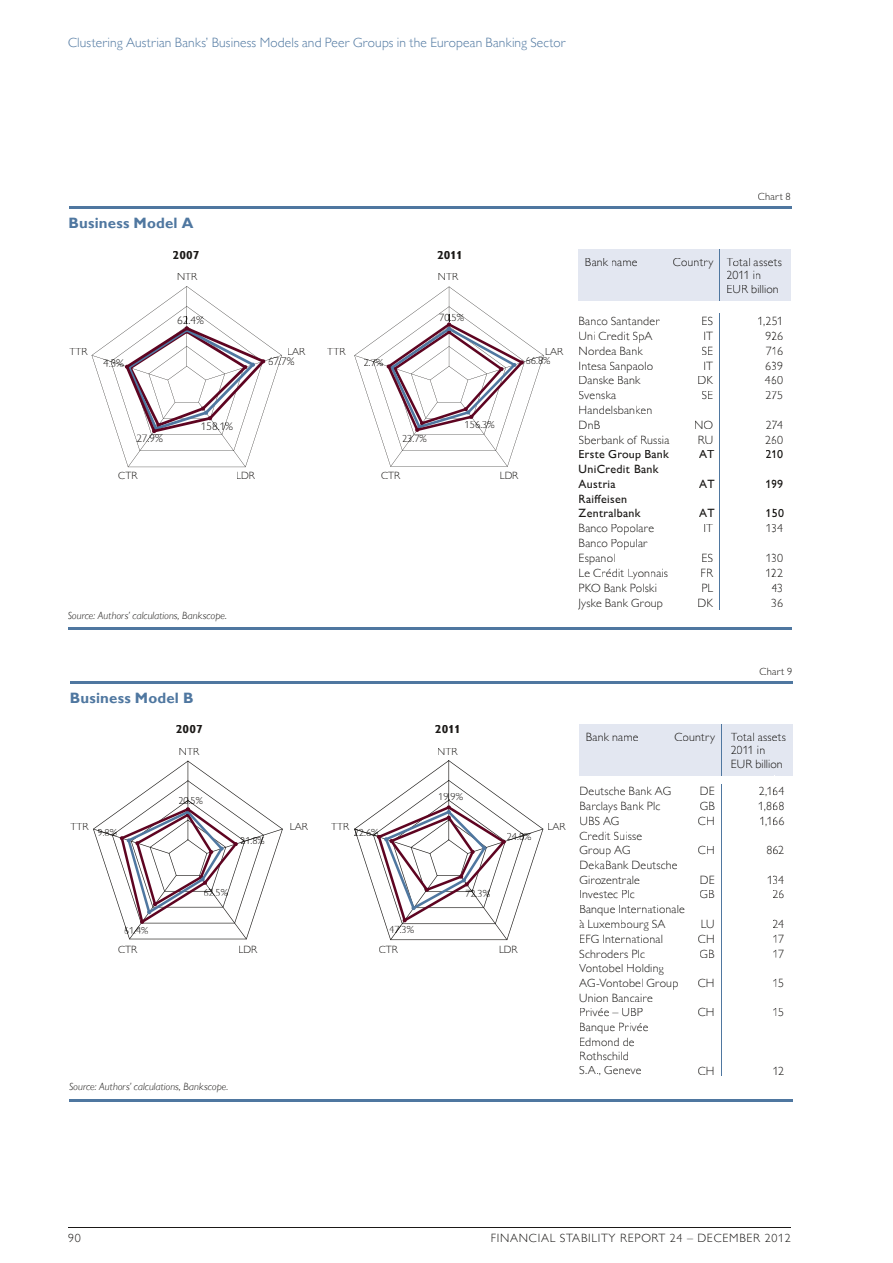
<style>
.page{position:relative;width:893px;height:1263px;background:#fff}
.page>*{position:absolute;margin:0;border:0;box-sizing:border-box;transform-origin:0 0}
.t1{font:700 15px "Gill Sans MT Pro";letter-spacing:.01em;color:#4f77a0}
.t2{font:300 13.5px "Gill Sans MT Pro";letter-spacing:.01em;color:#4f77a0}
.t3{font:300 12px/14.4px "Gill Sans MT Pro";letter-spacing:.015em;color:#1b1917}
.t4{font:300 12px/12.8px "Gill Sans MT Pro";letter-spacing:.015em;color:#181614}
.t5{font:500 12px/14.4px "Gill Sans MT Pro";letter-spacing:.025em;color:#1b1917}
.t6{font:300 12px "Gill Sans MT Pro";letter-spacing:.06em;color:#1b1917}
.t7{font:700 12px "Gill Sans MT Pro";color:#1b1917}
.t8{font:300 11.25px "Gill Sans MT Pro";color:#1b1917}
.t9{font:300 10.5px "Gill Sans MT Pro";color:#1b1917}
.t10{font:italic 300 10.5px "Gill Sans MT Pro";letter-spacing:.01em;color:#1b1917}
.t11{font:300 10.2px "Gill Sans MT Pro";color:#1b1917}
</style>
<div class="page">
<hr style="left:68px;top:1227px;width:723px;height:1px;background:#1b1917">
<hr style="left:70px;top:681px;width:723px;height:3px;background:#4f77a0">
<hr style="left:69px;top:1099px;width:724px;height:2px;background:#4f77a0">
<div style="left:579px;top:724px;width:213px;height:51px;background:#e3e7f1"></div>
<svg style="left:721px;top:784px;width:1px;height:163px"></svg>
<hr style="left:721px;top:947px;width:1px;height:129px;background:#4f77a0">
<hr style="left:721px;top:724px;width:1px;height:51px;background:#4f77a0">
<svg style="left:93px;top:761px;width:190px;height:178px"></svg>
<svg style="left:354px;top:760px;width:189px;height:180px"></svg>
<hr style="left:69px;top:207px;width:722px;height:2px;background:#4f77a0">
<hr style="left:68px;top:628px;width:723px;height:2px;background:#4f77a0">
<div style="left:579px;top:250px;width:212px;height:51px;background:#e3e7f1"></div>
<svg style="left:719px;top:313px;width:1px;height:253px"></svg>
<hr style="left:719px;top:566px;width:1px;height:43px;background:#4f77a0">
<hr style="left:720px;top:250px;width:1px;height:51px;background:#4f77a0">
<svg style="left:92px;top:286px;width:190px;height:181px"></svg>
<svg style="left:354px;top:287px;width:190px;height:180px"></svg>
<p class="t2" style="left:68px;top:35px;width:499px">Clustering Austrian Banks’ Business Models and Peer Groups in the European Banking Sector</p>
<p class="t9" style="left:758px;top:190px;width:34px">Chart 8</p>
<p class="t1" style="left:69px;top:214px;width:126px">Business Model A</p>
<p class="t9" style="left:69px;top:346px;width:20px">TTR</p>
<p class="t8" style="left:103px;top:356px;width:23px">4.3%</p>
<p class="t7" style="left:173px;top:248px;width:28px">2007</p>
<p class="t9" style="left:177px;top:271px;width:22px">NTR</p>
<p class="t8" style="left:177px;top:313px;width:28px">62.4%</p>
<p class="t9" style="left:287px;top:346px;width:20px">LAR</p>
<p class="t8" style="left:268px;top:354px;width:28px">67.7%</p>
<p class="t8" style="left:136px;top:432px;width:28px">27.9%</p>
<p class="t8" style="left:201px;top:419px;width:34px">158.1%</p>
<p class="t9" style="left:118px;top:469px;width:21px">CTR</p>
<p class="t9" style="left:236px;top:469px;width:20px">LDR</p>
<p class="t7" style="left:437px;top:248px;width:27px">2011</p>
<p class="t9" style="left:438px;top:271px;width:22px">NTR</p>
<p class="t9" style="left:439px;top:311px;width:26px">70.5%</p>
<p class="t9" style="left:327px;top:346px;width:20px">TTR</p>
<p class="t9" style="left:545px;top:346px;width:20px">LAR</p>
<p class="t9" style="left:526px;top:354px;width:26px">66.8%</p>
<p class="t9" style="left:364px;top:356px;width:21px">2.7%</p>
<p class="t9" style="left:402px;top:432px;width:26px">23.7%</p>
<p class="t9" style="left:465px;top:418px;width:32px">156.3%</p>
<p class="t9" style="left:381px;top:469px;width:21px">CTR</p>
<p class="t9" style="left:500px;top:469px;width:20px">LDR</p>
<p class="t4" style="left:585px;top:256px;width:54px">Bank name</p>
<p class="t4" style="left:727px;top:256px;width:57px;text-indent:-54px">Country Total assets<br>2011 in</p>
<p class="t4" style="left:727px;top:283px;width:53px">EUR billion</p>
<p class="t3" style="left:579px;top:313px;width:83px">Banco Santander</p>
<p class="t3" style="left:701px;top:313px;width:13px">ES</p>
<p class="t3" style="left:757px;top:313px;width:27px">1,251</p>
<p class="t3" style="left:579px;top:328px;width:75px">Uni Credit SpA</p>
<p class="t3" style="left:704px;top:328px;width:11px">IT</p>
<p class="t3" style="left:765px;top:328px;width:19px">926</p>
<p class="t3" style="left:579px;top:343px;width:66px">Nordea Bank</p>
<p class="t3" style="left:701px;top:343px;width:13px">SE</p>
<p class="t3" style="left:766px;top:343px;width:19px">716</p>
<p class="t3" style="left:579px;top:358px;width:76px">Intesa Sanpaolo</p>
<p class="t3" style="left:704px;top:358px;width:11px">IT</p>
<p class="t3" style="left:765px;top:358px;width:19px">639</p>
<p class="t3" style="left:579px;top:373px;width:63px">Danske Bank</p>
<p class="t3" style="left:697px;top:373px;width:17px">DK</p>
<p class="t3" style="left:765px;top:373px;width:20px">460</p>
<p class="t3" style="left:579px;top:388px;width:75px">Svenska<br>Handelsbanken</p>
<p class="t3" style="left:701px;top:388px;width:13px">SE</p>
<p class="t3" style="left:765px;top:388px;width:19px">275</p>
<p class="t3" style="left:579px;top:417px;width:23px">DnB</p>
<p class="t3" style="left:694px;top:417px;width:21px">NO</p>
<p class="t3" style="left:766px;top:417px;width:19px">274</p>
<p class="t3" style="left:579px;top:432px;width:92px">Sberbank of Russia</p>
<p class="t3" style="left:698px;top:432px;width:17px">RU</p>
<p class="t3" style="left:765px;top:432px;width:20px">260</p>
<p class="t5" style="left:579px;top:447px;width:92px">Erste Group Bank</p>
<p class="t5" style="left:699px;top:447px;width:17px">AT</p>
<p class="t5" style="left:766px;top:447px;width:19px">210</p>
<p class="t5" style="left:579px;top:462px;width:81px">UniCredit Bank<br>Austria</p>
<p class="t5" style="left:699px;top:476px;width:17px">AT</p>
<p class="t5" style="left:765px;top:476px;width:19px">199</p>
<p class="t5" style="left:579px;top:491px;width:64px">Raiffeisen<br>Zentralbank</p>
<p class="t5" style="left:699px;top:506px;width:17px">AT</p>
<p class="t5" style="left:766px;top:506px;width:20px">150</p>
<p class="t3" style="left:579px;top:521px;width:77px">Banco Popolare</p>
<p class="t3" style="left:704px;top:521px;width:11px">IT</p>
<p class="t3" style="left:766px;top:521px;width:19px">134</p>
<p class="t3" style="left:579px;top:536px;width:71px">Banco Popular<br>Espanol</p>
<p class="t3" style="left:701px;top:550px;width:13px">ES</p>
<p class="t3" style="left:766px;top:550px;width:19px">130</p>
<p class="t10" style="left:68px;top:609px;width:161px">Source: Authors’ calculations, Bankscope.</p>
<p class="t3" style="left:579px;top:565px;width:91px">Le Crédit Lyonnais</p>
<p class="t3" style="left:701px;top:565px;width:14px">FR</p>
<p class="t3" style="left:765px;top:565px;width:19px">122</p>
<p class="t3" style="left:579px;top:580px;width:80px">PKO Bank Polski</p>
<p class="t3" style="left:701px;top:580px;width:13px">PL</p>
<p class="t3" style="left:771px;top:580px;width:13px">43</p>
<p class="t3" style="left:579px;top:595px;width:86px">Jyske Bank Group</p>
<p class="t3" style="left:697px;top:595px;width:17px">DK</p>
<p class="t3" style="left:771px;top:595px;width:13px">36</p>
<p class="t1" style="left:70px;top:688px;width:125px">Business Model B</p>
<p class="t7" style="left:176px;top:722px;width:28px">2007</p>
<p class="t7" style="left:435px;top:722px;width:27px">2011</p>
<p class="t9" style="left:179px;top:745px;width:22px">NTR</p>
<p class="t9" style="left:437px;top:745px;width:22px">NTR</p>
<p class="t9" style="left:70px;top:820px;width:20px">TTR</p>
<p class="t11" style="left:98px;top:826px;width:21px">9.8%</p>
<p class="t11" style="left:178px;top:794px;width:26px">20.5%</p>
<p class="t11" style="left:240px;top:834px;width:26px">21.8%</p>
<p class="t11" style="left:124px;top:924px;width:26px">61.4%</p>
<p class="t11" style="left:203px;top:886px;width:26px">62.5%</p>
<p class="t9" style="left:118px;top:943px;width:21px">CTR</p>
<p class="t9" style="left:238px;top:943px;width:20px">LDR</p>
<p class="t9" style="left:290px;top:820px;width:20px">LAR</p>
<p class="t9" style="left:438px;top:790px;width:26px">19.9%</p>
<p class="t9" style="left:331px;top:820px;width:20px">TTR</p>
<p class="t9" style="left:547px;top:820px;width:20px">LAR</p>
<p class="t9" style="left:354px;top:826px;width:26px">22.6%</p>
<p class="t9" style="left:507px;top:830px;width:26px">24.8%</p>
<p class="t9" style="left:389px;top:923px;width:26px">47.3%</p>
<p class="t9" style="left:465px;top:887px;width:26px">72.3%</p>
<p class="t9" style="left:379px;top:943px;width:21px">CTR</p>
<p class="t9" style="left:499px;top:943px;width:20px">LDR</p>
<p class="t10" style="left:69px;top:1080px;width:161px">Source: Authors’ calculations, Bankscope.</p>
<p class="t9" style="left:759px;top:665px;width:34px">Chart 9</p>
<p class="t4" style="left:586px;top:730px;width:54px">Bank name</p>
<p class="t4" style="left:674px;top:730px;width:42px">Country</p>
<p class="t4" style="left:731px;top:730px;width:57px">Total assets<br>2011 in</p>
<p class="t4" style="left:731px;top:757px;width:54px">EUR billion</p>
<p class="t3" style="left:579px;top:784px;width:93px">Deutsche Bank AG</p>
<p class="t3" style="left:700px;top:784px;width:16px">DE</p>
<p class="t3" style="left:759px;top:784px;width:27px">2,164</p>
<p class="t3" style="left:579px;top:798px;width:82px">Barclays Bank Plc</p>
<p class="t3" style="left:700px;top:798px;width:17px">GB</p>
<p class="t3" style="left:758px;top:798px;width:28px">1,868</p>
<p class="t3" style="left:579px;top:813px;width:41px">UBS AG</p>
<p class="t3" style="left:698px;top:813px;width:18px">CH</p>
<p class="t3" style="left:760px;top:813px;width:26px">1,166</p>
<p class="t3" style="left:579px;top:828px;width:64px">Credit Suisse<br>Group AG</p>
<p class="t3" style="left:698px;top:843px;width:18px">CH</p>
<p class="t3" style="left:766px;top:843px;width:19px">862</p>
<p class="t3" style="left:579px;top:858px;width:100px">DekaBank Deutsche<br>Girozentrale</p>
<p class="t3" style="left:700px;top:872px;width:16px">DE</p>
<p class="t3" style="left:767px;top:872px;width:19px">134</p>
<p class="t3" style="left:579px;top:887px;width:57px">Investec Plc</p>
<p class="t3" style="left:700px;top:887px;width:17px">GB</p>
<p class="t3" style="left:772px;top:887px;width:13px">26</p>
<p class="t3" style="left:579px;top:902px;width:107px">Banque Internationale à Luxembourg SA</p>
<p class="t3" style="left:701px;top:916px;width:15px">LU</p>
<p class="t3" style="left:773px;top:916px;width:13px">24</p>
<p class="t3" style="left:579px;top:931px;width:85px">EFG International</p>
<p class="t3" style="left:698px;top:931px;width:18px">CH</p>
<p class="t3" style="left:773px;top:931px;width:13px">17</p>
<p class="t3" style="left:579px;top:946px;width:67px">Schroders Plc</p>
<p class="t3" style="left:700px;top:946px;width:17px">GB</p>
<p class="t3" style="left:773px;top:946px;width:13px">17</p>
<p class="t3" style="left:579px;top:961px;width:101px">Vontobel Holding<br>AG-Vontobel Group</p>
<p class="t3" style="left:698px;top:975px;width:18px">CH</p>
<p class="t3" style="left:773px;top:975px;width:13px">15</p>
<p class="t3" style="left:579px;top:990px;width:75px">Union Bancaire<br>Privée – UBP</p>
<p class="t3" style="left:579px;top:1020px;width:71px">Banque Privée<br>Edmond de<br>Rothschild<br>S.A., Geneve</p>
<p class="t3" style="left:698px;top:1005px;width:18px">CH</p>
<p class="t3" style="left:773px;top:1005px;width:13px">15</p>
<p class="t3" style="left:698px;top:1063px;width:18px">CH</p>
<p class="t3" style="left:773px;top:1063px;width:13px">12</p>
<p class="t3" style="left:68px;top:1231px;width:14px">90</p>
<p class="t6" style="left:491px;top:1231px;width:302px">FINANCIAL STABILITY REPORT 24 – DECEMBER 2012</p>
</div>
